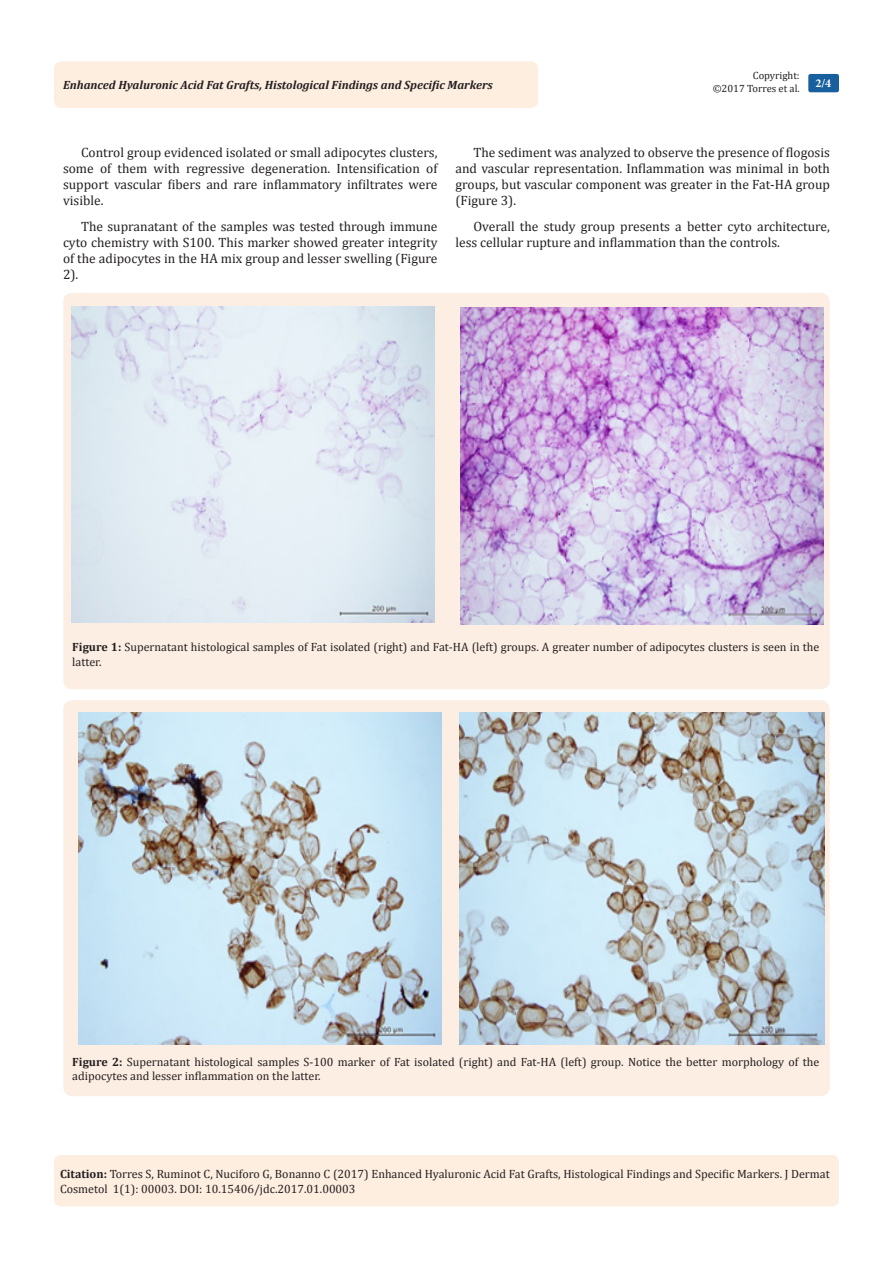
<style>
.page{position:relative;width:893px;height:1263px;background:#fff}
.page>*{position:absolute;margin:0;border:0;box-sizing:border-box;transform-origin:0 0}
.t1{font:13.5px/16.2px "Cambria";color:#231f20;text-align:justify}
.Citation{font:12px/14.4px "Cambria";color:#231f20}
.t2{font:italic 700 12px "Cambria";color:#231f20}
.t3{font:700 12px "Minion Pro";color:#fff}
.t4{font:10.5px/12.6px "Cambria";color:#231f20;text-align:right}
.s1{font-weight:700}
</style>
<div class="page">
<div style="left:54px;top:61px;width:484px;height:47px;background:#feeee0;border-radius:8px"></div>
<div style="left:808px;top:74px;width:31px;height:18px;background:#18609d;border-radius:2px"></div>
<div style="left:54px;top:1155px;width:785px;height:51px;background:#feeee0;border-radius:7px"></div>
<div style="left:63px;top:293px;width:767px;height:396px;background:#fdeee3;border-radius:9px"></div>
<img style="left:72px;top:307px;width:362px;height:316px">
<img style="left:461px;top:308px;width:363px;height:316px">
<div style="left:63px;top:700px;width:767px;height:396px;background:#fdeee3;border-radius:9px"></div>
<img style="left:78px;top:712px;width:364px;height:332px">
<img style="left:460px;top:712px;width:364px;height:332px">
<p class="t4" style="left:713px;top:69px;width:89px">Copyright:<br>©2017 Torres et al.</p>
<p class="t2" style="left:63px;top:77px;width:431px">Enhanced Hyaluronic Acid Fat Grafts, Histological Findings and Specific Markers</p>
<p class="t3" style="left:815px;top:75px;width:17px">2/4</p>
<p class="t1" style="left:63px;top:144px;width:376px;text-indent:18px">Control group evidenced isolated or small adipocytes clusters, some of them with regressive degeneration. Intensification of support vascular fibers and rare inflammatory infiltrates were visible.</p>
<p class="t1" style="left:63px;top:218px;width:376px;text-indent:18px">The supranatant of the samples was tested through immune cyto chemistry with S100. This marker showed greater integrity of the adipocytes in the HA mix group and lesser swelling (Figure 2).</p>
<p class="t1" style="left:455px;top:144px;width:376px;text-indent:18px">The sediment was analyzed to observe the presence of flogosis and vascular representation. Inflammation was minimal in both groups, but vascular component was greater in the Fat-HA group (Figure 3).</p>
<p class="t1" style="left:455px;top:218px;width:376px;text-indent:18px">Overall the study group presents a better cyto architecture, less cellular rupture and inflammation than the controls.</p>
<p class="Citation" style="left:72px;top:640px;width:748px"><span class="s1">Figure 1:</span> Supernatant histological samples of Fat isolated (right) and Fat-HA (left) groups. A greater number of adipocytes clusters is seen in the latter.</p>
<p class="Citation" style="left:72px;top:1054px;width:748px"><span class="s1">Figure 2:</span> Supernatant histological samples S-100 marker of Fat isolated (right) and Fat-HA (left) group. Notice the better morphology of the adipocytes and lesser inflammation on the latter.</p>
<p class="Citation" style="left:60px;top:1167px;width:771px"><span class="s1">Citation:</span> Torres S, Ruminot C, Nuciforo G, Bonanno C (2017) Enhanced Hyaluronic Acid Fat Grafts, Histological Findings and Specific Markers. J Dermat<br>Cosmetol 1(1): 00003. DOI: 10.15406/jdc.2017.01.00003</p>
</div>
